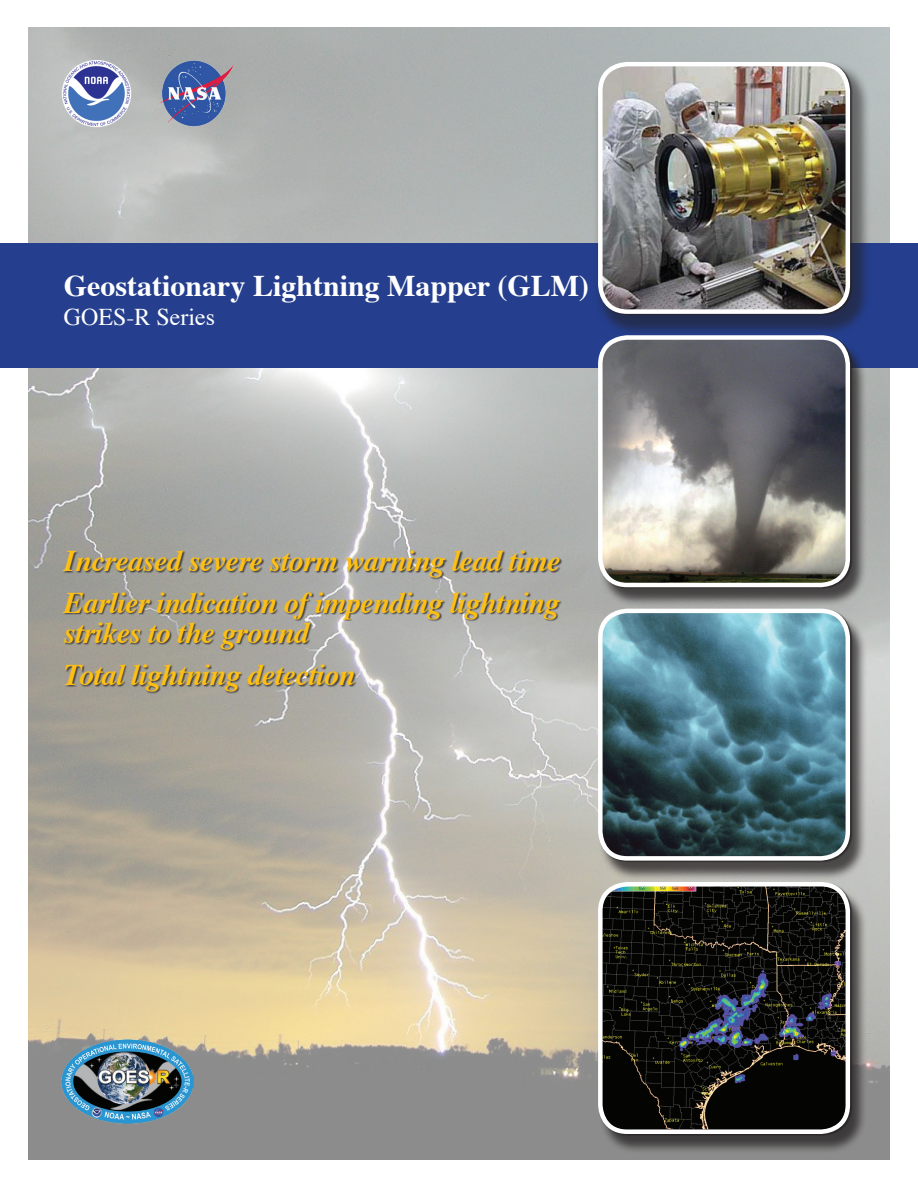
<style>
.page{position:relative;width:918px;height:1188px;background:#fff}
.page>*{position:absolute;margin:0;border:0;box-sizing:border-box;transform-origin:0 0}
._508-FC_itals_copy{font:italic 700 30px/30px "Times";letter-spacing:-.015em;color:#fdbf13}
._508-Header{font:700 30px "Times";color:#fff}
._508-Header_Sub{font:24px "Times";color:#fff}
</style>
<div class="page">
<img style="left:29px;top:27px;width:860px;height:1133px">
<div style="left:0;top:243px;width:918px;height:124px;background:#253f8e"></div>
<img style="left:158px;top:60px;width:76px;height:2px">
<img style="left:62px;top:59px;width:70px;height:68px">
<div style="left:63px;top:62px;width:789px;height:1074px;background:#231f20;opacity:.75"></div>
<div style="left:593px;top:60px;width:278px;height:278px;background:#231f20;opacity:.54"></div>
<img style="left:600px;top:64px;width:248px;height:248px">
<div style="left:598px;top:62px;width:252px;height:252px;border:4px solid #fff;border-radius:27px"></div>
<div style="left:599px;top:339px;width:268px;height:268px;background:#231f20;opacity:.75"></div>
<img style="left:600px;top:338px;width:248px;height:247px">
<div style="left:598px;top:335px;width:252px;height:252px;border:4px solid #fff;border-radius:27px"></div>
<div style="left:599px;top:612px;width:268px;height:269px;background:#231f20;opacity:.75"></div>
<img style="left:600px;top:611px;width:248px;height:247px">
<div style="left:598px;top:609px;width:252px;height:252px;border:4px solid #fff;border-radius:27px"></div>
<div style="left:599px;top:886px;width:268px;height:268px;background:#231f20;opacity:.75"></div>
<img style="left:600px;top:886px;width:248px;height:243px">
<div style="left:598px;top:882px;width:252px;height:252px;border:4px solid #fff;border-radius:27px"></div>
<h1 class="_508-Header" style="left:64px;top:257px;width:527px">Geostationary Lightning Mapper (GLM)</h1>
<p class="_508-Header_Sub" style="left:64px;top:294px;width:153px">GOES-R Series</p>
<p class="_508-FC_itals_copy" style="left:64px;top:543px;width:498px">Increased severe storm warning lead time</p>
<p class="_508-FC_itals_copy" style="left:64px;top:585px;width:497px">Earlier indication of impending lightning strikes to the ground</p>
<p class="_508-FC_itals_copy" style="left:64px;top:657px;width:293px">Total lightning detection</p>
</div>
